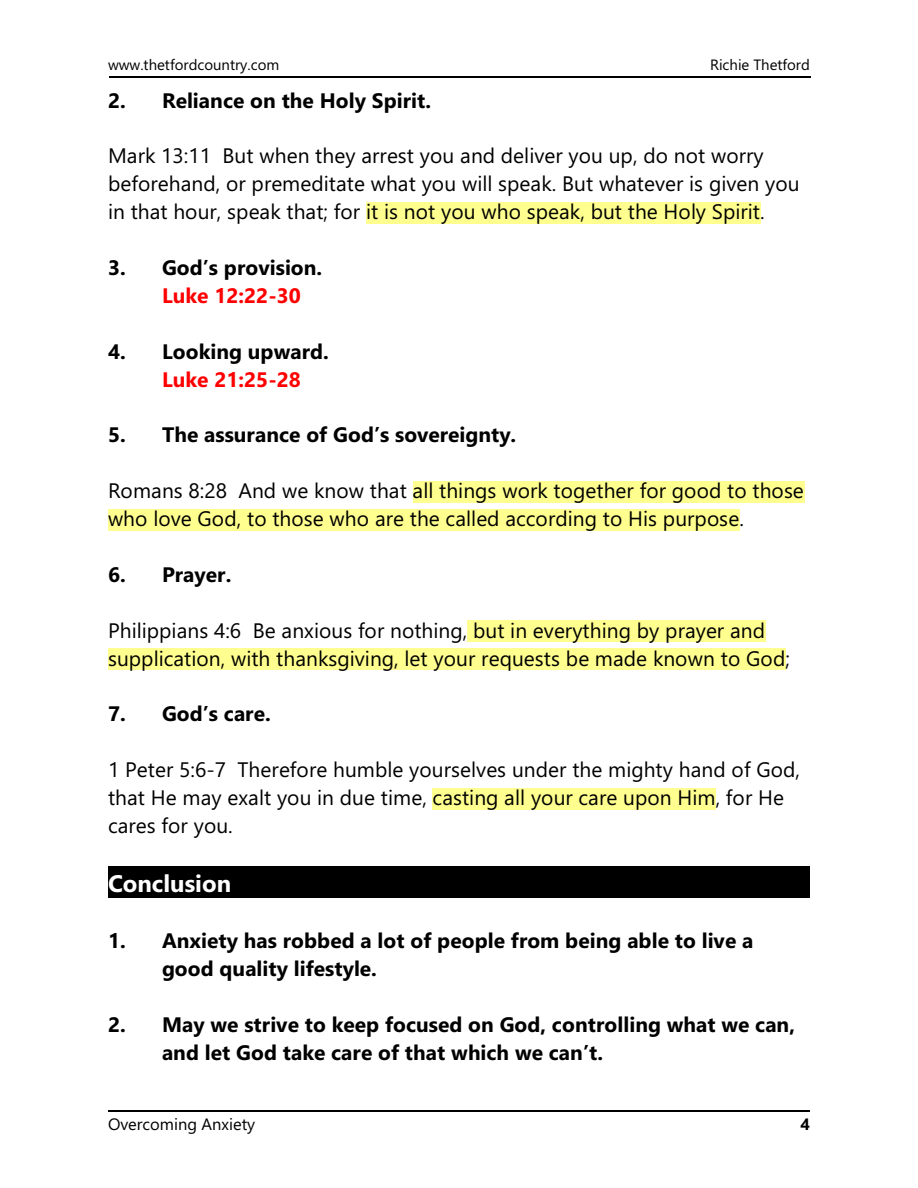
<style>
.page{position:relative;width:918px;height:1188px;background:#fff}
.page>*{position:absolute;margin:0;border:0;box-sizing:border-box;transform-origin:0 0}
.t1{font:700 24px "Segoe UI";color:#fff}
.t2{font:21px/27.9px "Segoe UI";color:#000}
.t3{font:700 21px/27.9px "Segoe UI";color:#000}
.t4{font:700 21px "Segoe UI";color:#f00}
.t5{font:16.5px "Segoe UI";color:#000}
.t6{font:700 16.5px "Segoe UI";color:#000}
.t7{font:15px "Segoe UI";color:#000}
</style>
<div class="page">
<hr style="left:109px;top:77px;width:702px;height:1px;background:#000">
<div style="left:108px;top:866px;width:702px;height:32px;background:#000"></div>
<div style="left:366px;top:202px;width:395px;height:21px;background:#ffff8f"></div>
<div style="left:413px;top:481px;width:392px;height:21px;background:#ffff8f"></div>
<div style="left:108px;top:509px;width:632px;height:21px;background:#ffff8f"></div>
<div style="left:468px;top:621px;width:298px;height:21px;background:#ffff8f"></div>
<div style="left:108px;top:649px;width:678px;height:21px;background:#ffff8f"></div>
<div style="left:433px;top:788px;width:283px;height:21px;background:#ffff8f"></div>
<hr style="left:108px;top:1110px;width:702px;height:2px;background:#000">
<p class="t7" style="left:108px;top:59px;width:173px">www.thetfordcountry.com</p>
<p class="t7" style="left:710px;top:59px;width:101px">Richie Thetford</p>
<p class="t3" style="left:108px;top:88px;width:325px">2. Reliance on the Holy Spirit.</p>
<p class="t2" style="left:108px;top:144px;width:693px">Mark 13:11 But when they arrest you and deliver you up, do not worry beforehand, or premeditate what you will speak. But whatever is given you in that hour, speak that; for it is not you who speak, but the Holy Spirit.</p>
<p class="t3" style="left:108px;top:256px;width:216px">3. God’s provision.</p>
<p class="t4" style="left:162px;top:288px;width:140px">Luke 12:22-30</p>
<p class="t3" style="left:108px;top:339px;width:222px">4. Looking upward.</p>
<p class="t4" style="left:162px;top:371px;width:140px">Luke 21:25-28</p>
<p class="t3" style="left:108px;top:423px;width:410px">5. The assurance of God’s sovereignty.</p>
<p class="t2" style="left:108px;top:479px;width:697px">Romans 8:28 And we know that all things work together for good to those who love God, to those who are the called according to His purpose.</p>
<p class="t3" style="left:108px;top:563px;width:125px">6. Prayer.</p>
<p class="t2" style="left:108px;top:618px;width:683px">Philippians 4:6 Be anxious for nothing, but in everything by prayer and supplication, with thanksgiving, let your requests be made known to God;</p>
<p class="t3" style="left:108px;top:702px;width:164px">7. God’s care.</p>
<p class="t2" style="left:108px;top:758px;width:694px">1 Peter 5:6-7 Therefore humble yourselves under the mighty hand of God, that He may exalt you in due time, casting all your care upon Him, for He cares for you.</p>
<p class="t1" style="left:108px;top:874px;width:125px">Conclusion</p>
<p class="t3" style="left:162px;top:929px;width:593px;text-indent:-54px">1. Anxiety has robbed a lot of people from being able to live a good quality lifestyle.</p>
<p class="t3" style="left:162px;top:1013px;width:635px;text-indent:-54px">2. May we strive to keep focused on God, controlling what we can, and let God take care of that which we can’t.</p>
<p class="t5" style="left:108px;top:1118px;width:149px">Overcoming Anxiety</p>
<p class="t6" style="left:800px;top:1118px;width:11px">4</p>
</div>
